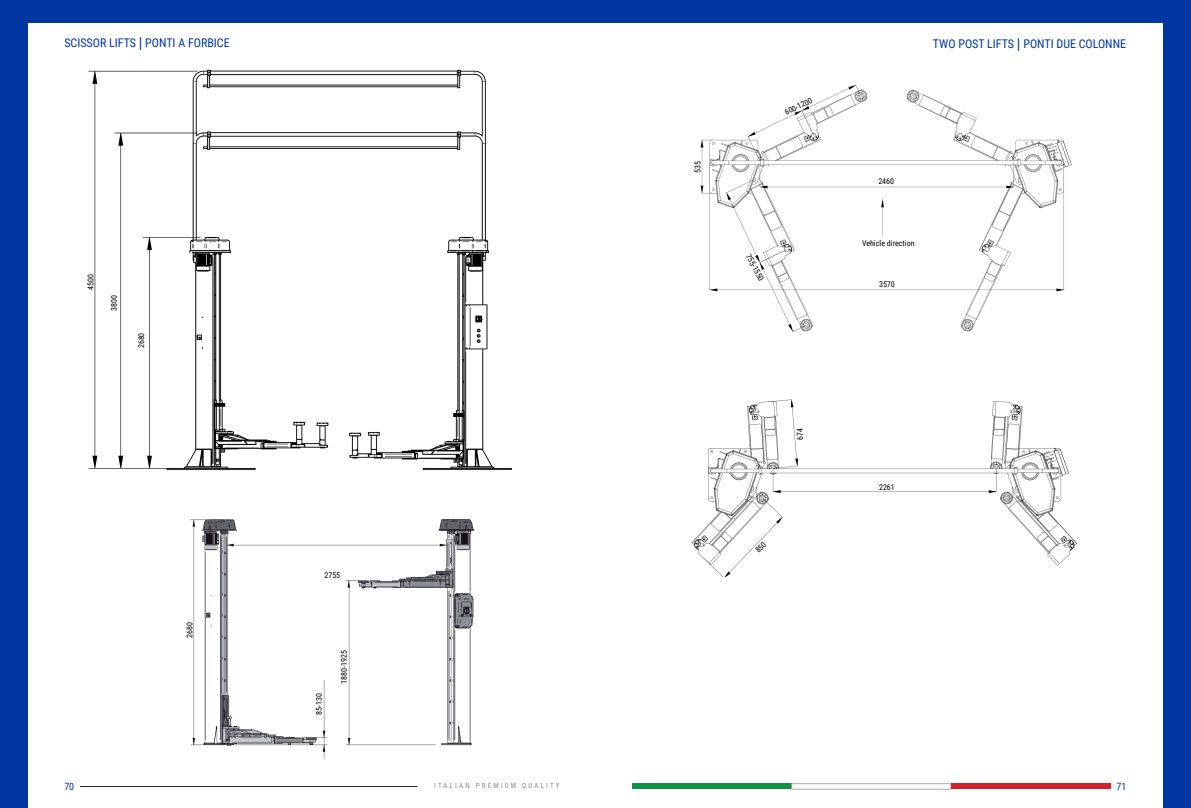
<style>
.page{position:relative;width:1191px;height:808px;background:#fff}
.page>*{position:absolute;margin:0;border:0;box-sizing:border-box;transform-origin:0 0}
.t1{font:12px "Roboto Condensed";color:#0036a0}
.t2{font:10px "Roboto Condensed";color:#0036a0}
.t3{font:8px "Roboto Condensed";color:#000}
.t4{font:7px "Roboto Condensed";letter-spacing:.31em;color:#8a8b8d}
.s1{font-size:15px}
</style>
<div class="page">
<div style="left:0;top:0;width:1190px;height:23px;background:#0036a0"></div>
<div style="left:1163px;top:0;width:28px;height:808px;background:#0036a0"></div>
<div style="left:0;top:0;width:27px;height:808px;background:#0036a0"></div>
<hr style="left:80px;top:786px;width:337px;height:1px;background:#1b242b">
<div style="left:632px;top:784px;width:159px;height:5px;background:#0d9344"></div>
<div style="left:951px;top:784px;width:159px;height:5px;background:#d1232a"></div>
<img style="left:691px;top:399px;width:387px;height:178px">
<img style="left:700px;top:85px;width:372px;height:247px">
<img style="left:88px;top:69px;width:424px;height:401px">
<img style="left:190px;top:519px;width:284px;height:240px">
<svg style="left:797px;top:428px;width:6px;height:12px"></svg>
<svg style="left:755px;top:541px;width:11px;height:12px"></svg>
<h1 class="t1" style="left:64px;top:35px;width:167px">SCISSOR LIFTS <span class="s1">|</span> PONTI A FORBICE</h1>
<h1 class="t1" style="left:961px;top:35px;width:161px">SCISSOR LIFTS <span class="s1">|</span> PONTI A FORBIC</h1>
<p class="t1" style="left:933px;top:35px;width:195px">TWO POST LIFTS <span class="s1">|</span> PONTI DUE COLONNE</p>
<p class="t3" style="left:85px;top:290px;width:17px;rotate:-90deg">4500</p>
<p class="t3" style="left:108px;top:311px;width:17px;rotate:-90deg">3800</p>
<p class="t3" style="left:136px;top:348px;width:17px;rotate:-90deg">2680</p>
<p class="t3" style="left:184px;top:637px;width:17px;rotate:-90deg">2680</p>
<p class="t3" style="left:324px;top:569px;width:17px">2755</p>
<p class="t3" style="left:313px;top:715px;width:23px;rotate:-90deg">85-130</p>
<p class="t3" style="left:338px;top:684px;width:35px;rotate:-90deg">1880-1925</p>
<p class="t3" style="left:692px;top:173px;width:13px;rotate:-90deg">535</p>
<p class="t3" style="left:782px;top:108px;width:31px;rotate:-26deg">600-1200</p>
<p class="t3" style="left:753px;top:252px;width:31px;rotate:62deg">755-1550</p>
<p class="t3" style="left:878px;top:176px;width:17px">2460</p>
<p class="t3" style="left:862px;top:238px;width:54px">Vehicle direction</p>
<p class="t3" style="left:879px;top:279px;width:17px">3570</p>
<p class="t3" style="left:879px;top:482px;width:17px">2261</p>
<p class="t2" style="left:64px;top:780px;width:11px">70</p>
<p class="t4" style="left:434px;top:781px;width:127px">ITALIAN PREMIUM QUALITY</p>
<p class="t2" style="left:1116px;top:780px;width:11px">71</p>
</div>
